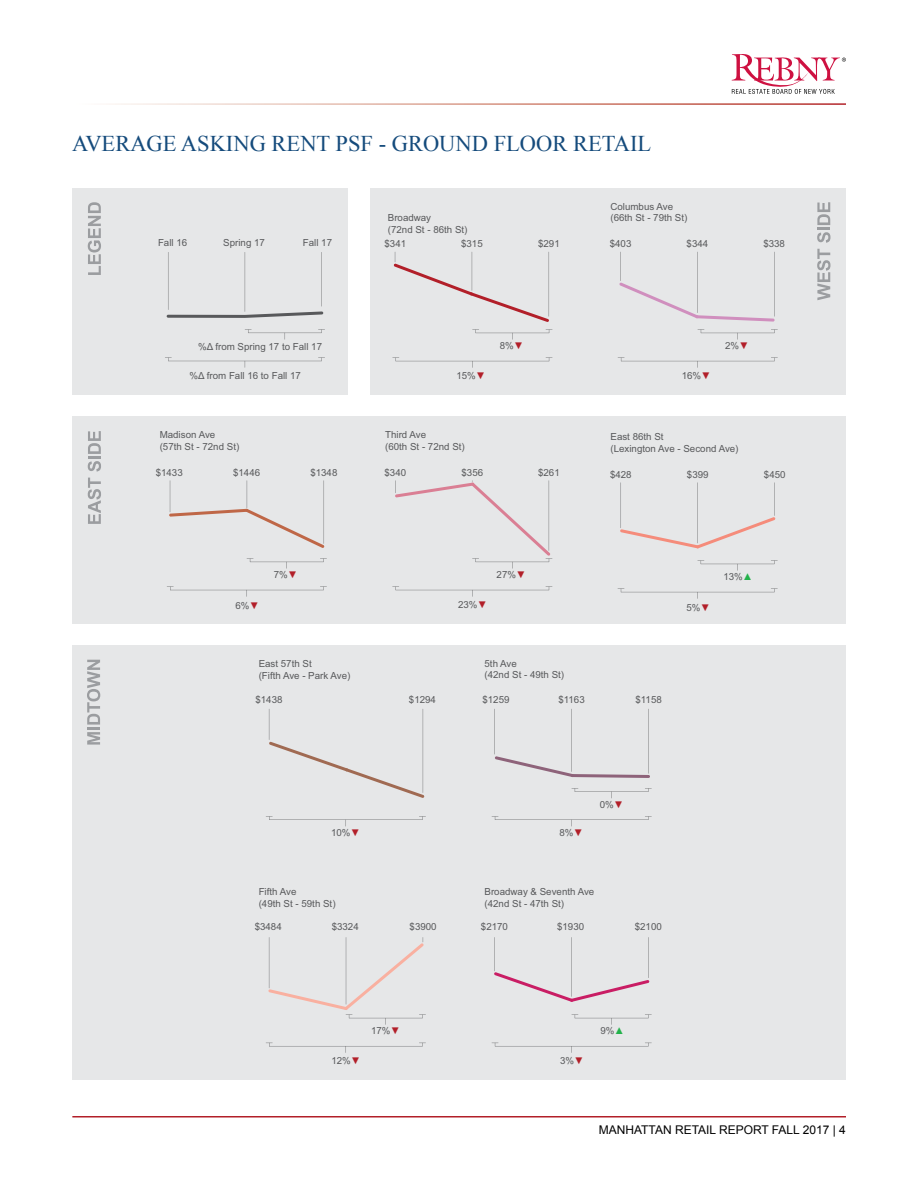
<style>
.page{position:relative;width:918px;height:1188px;background:#fff}
.page>*{position:absolute;margin:0;border:0;box-sizing:border-box;transform-origin:0 0}
.t1{font:22.5px "Times New Roman";color:#154b7c}
.t2{font:12px "Arial";color:#000}
.t3{font:9.75px/11.7px "Arial";color:#58595b}
.s1{color:#b21f29}
.s2{color:#23b24b}
</style>
<div class="page">
<svg style="left:732px;top:54px;width:114px;height:40px"></svg>
<hr style="left:72px;top:1116px;width:774px;height:2px;background:#b21f29">
<div style="left:72px;top:188px;width:276px;height:207px;background:#e6e7e8"></div>
<div style="left:370px;top:188px;width:475px;height:207px;background:#e6e7e8"></div>
<div style="left:72px;top:645px;width:773px;height:435px;background:#e6e7e8"></div>
<div style="left:73px;top:416px;width:773px;height:208px;background:#e6e7e8"></div>
<svg style="left:88px;top:478px;width:13px;height:46px"></svg>
<svg style="left:88px;top:431px;width:13px;height:41px"></svg>
<svg style="left:87px;top:660px;width:13px;height:85px"></svg>
<svg style="left:817px;top:249px;width:14px;height:51px"></svg>
<svg style="left:817px;top:202px;width:14px;height:41px"></svg>
<svg style="left:88px;top:202px;width:13px;height:73px"></svg>
<svg style="left:167px;top:252px;width:156px;height:66px"></svg>
<svg style="left:168px;top:358px;width:154px;height:10px"></svg>
<svg style="left:245px;top:329px;width:80px;height:11px"></svg>
<svg style="left:620px;top:358px;width:155px;height:10px"></svg>
<svg style="left:619px;top:252px;width:156px;height:70px"></svg>
<svg style="left:492px;top:1043px;width:159px;height:10px"></svg>
<svg style="left:574px;top:1015px;width:75px;height:10px"></svg>
<svg style="left:494px;top:937px;width:155px;height:65px"></svg>
<svg style="left:492px;top:816px;width:160px;height:10px"></svg>
<svg style="left:571px;top:788px;width:81px;height:10px"></svg>
<svg style="left:495px;top:709px;width:155px;height:69px"></svg>
<svg style="left:266px;top:816px;width:160px;height:10px"></svg>
<svg style="left:266px;top:1043px;width:160px;height:10px"></svg>
<svg style="left:268px;top:937px;width:158px;height:88px"></svg>
<svg style="left:269px;top:709px;width:155px;height:89px"></svg>
<svg style="left:395px;top:358px;width:155px;height:10px"></svg>
<svg style="left:475px;top:330px;width:75px;height:10px"></svg>
<svg style="left:700px;top:330px;width:75px;height:10px"></svg>
<svg style="left:394px;top:252px;width:155px;height:70px"></svg>
<svg style="left:395px;top:587px;width:155px;height:10px"></svg>
<svg style="left:395px;top:480px;width:157px;height:89px"></svg>
<svg style="left:170px;top:587px;width:154px;height:10px"></svg>
<svg style="left:247px;top:558px;width:80px;height:11px"></svg>
<svg style="left:169px;top:480px;width:156px;height:68px"></svg>
<svg style="left:620px;top:589px;width:155px;height:10px"></svg>
<svg style="left:700px;top:561px;width:75px;height:10px"></svg>
<svg style="left:620px;top:482px;width:155px;height:67px"></svg>
<h1 class="t1" style="left:72px;top:128px;width:581px">AVERAGE ASKING RENT PSF - GROUND FLOOR RETAIL</h1>
<p class="t3" style="left:158px;top:237px;width:31px">Fall 16</p>
<p class="t3" style="left:223px;top:237px;width:43px">Spring 17</p>
<p class="t3" style="left:303px;top:237px;width:31px">Fall 17</p>
<p class="t3" style="left:388px;top:212px;width:81px">Broadway<br>(72nd St - 86th St)</p>
<p class="t3" style="left:385px;top:238px;width:23px">$341</p>
<p class="t3" style="left:461px;top:238px;width:23px">$315</p>
<p class="t3" style="left:538px;top:238px;width:23px">$291</p>
<p class="t3" style="left:611px;top:201px;width:78px">Columbus Ave (66th St - 79th St)</p>
<p class="t3" style="left:610px;top:238px;width:23px">$403</p>
<p class="t3" style="left:763px;top:238px;width:23px">$338</p>
<p class="t3" style="left:687px;top:238px;width:23px">$344</p>
<p class="t3" style="left:198px;top:340px;width:126px">%Δ from Spring 17 to Fall 17</p>
<p class="t3" style="left:500px;top:340px;width:25px">8%<span class="s1">▼</span></p>
<p class="t3" style="left:725px;top:340px;width:25px">2%<span class="s1">▼</span></p>
<p class="t3" style="left:189px;top:369px;width:113px">%Δ from Fall 16 to Fall 17</p>
<p class="t3" style="left:456px;top:370px;width:31px">15%<span class="s1">▼</span></p>
<p class="t3" style="left:682px;top:370px;width:31px">16%<span class="s1">▼</span></p>
<p class="t3" style="left:160px;top:429px;width:81px">Madison Ave (57th St - 72nd St)</p>
<p class="t3" style="left:385px;top:429px;width:81px">Third Ave<br>(60th St - 72nd St)</p>
<p class="t3" style="left:611px;top:431px;width:130px">East 86th St<br>(Lexington Ave - Second Ave)</p>
<p class="t3" style="left:156px;top:467px;width:29px">$1433</p>
<p class="t3" style="left:233px;top:467px;width:29px">$1446</p>
<p class="t3" style="left:310px;top:467px;width:29px">$1348</p>
<p class="t3" style="left:385px;top:467px;width:23px">$340</p>
<p class="t3" style="left:462px;top:467px;width:23px">$356</p>
<p class="t3" style="left:538px;top:467px;width:23px">$261</p>
<p class="t3" style="left:610px;top:469px;width:23px">$428</p>
<p class="t3" style="left:687px;top:469px;width:23px">$399</p>
<p class="t3" style="left:764px;top:469px;width:23px">$450</p>
<p class="t3" style="left:274px;top:569px;width:25px">7%<span class="s1">▼</span></p>
<p class="t3" style="left:497px;top:569px;width:31px">27%<span class="s1">▼</span></p>
<p class="t3" style="left:723px;top:571px;width:31px">13%<span class="s2">▲</span></p>
<p class="t3" style="left:236px;top:600px;width:25px">6%<span class="s1">▼</span></p>
<p class="t3" style="left:458px;top:598px;width:31px">23%<span class="s1">▼</span></p>
<p class="t3" style="left:686px;top:602px;width:25px">5%<span class="s1">▼</span></p>
<p class="t3" style="left:259px;top:658px;width:93px">East 57th St<br>(Fifth Ave - Park Ave)</p>
<p class="t3" style="left:485px;top:658px;width:81px">5th Ave<br>(42nd St - 49th St)</p>
<p class="t3" style="left:255px;top:694px;width:29px">$1438</p>
<p class="t3" style="left:409px;top:694px;width:29px">$1294</p>
<p class="t3" style="left:482px;top:694px;width:29px">$1259</p>
<p class="t3" style="left:558px;top:694px;width:28px">$1163</p>
<p class="t3" style="left:636px;top:694px;width:28px">$1158</p>
<p class="t3" style="left:331px;top:827px;width:31px">10%<span class="s1">▼</span></p>
<p class="t3" style="left:560px;top:827px;width:25px">8%<span class="s1">▼</span></p>
<p class="t3" style="left:600px;top:799px;width:25px">0%<span class="s1">▼</span></p>
<p class="t3" style="left:259px;top:886px;width:78px">Fifth Ave<br>(49th St - 59th St)</p>
<p class="t3" style="left:485px;top:886px;width:111px">Broadway &amp; Seventh Ave (42nd St - 47th St)</p>
<p class="t3" style="left:255px;top:921px;width:29px">$3484</p>
<p class="t3" style="left:332px;top:921px;width:29px">$3324</p>
<p class="t3" style="left:410px;top:921px;width:29px">$3900</p>
<p class="t3" style="left:481px;top:921px;width:29px">$2170</p>
<p class="t3" style="left:557px;top:921px;width:29px">$1930</p>
<p class="t3" style="left:635px;top:921px;width:29px">$2100</p>
<p class="t3" style="left:371px;top:1025px;width:31px">17%<span class="s1">▼</span></p>
<p class="t3" style="left:600px;top:1025px;width:25px">9%<span class="s2">▲</span></p>
<p class="t3" style="left:331px;top:1055px;width:31px">12%<span class="s1">▼</span></p>
<p class="t3" style="left:560px;top:1055px;width:25px">3%<span class="s1">▼</span></p>
<p class="t2" style="left:599px;top:1122px;width:249px">MANHATTAN RETAIL REPORT FALL 2017 | 4</p>
</div>
